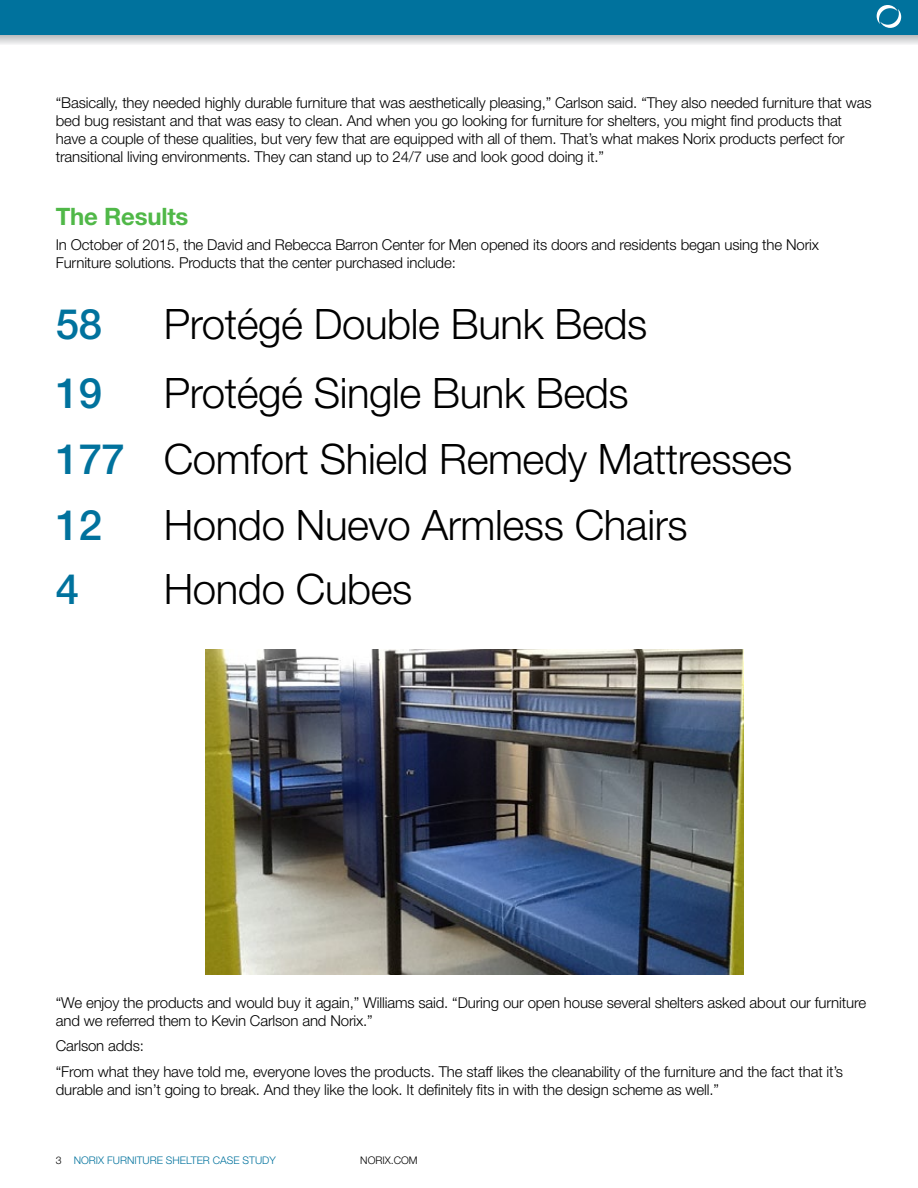
<style>
.page{position:relative;width:918px;height:1188px;background:#fff}
.page>*{position:absolute;margin:0;border:0;box-sizing:border-box;transform-origin:0 0}
.t1{font:300 42px/66.3px "Helvetica Neue LT Std";letter-spacing:-.01em;color:#000}
.t2{font:500 42px "Helvetica Neue LT Std";color:#00729d}
.t3{font:700 24px "Helvetica Neue LT Std";letter-spacing:-.01em;color:#50b848}
.t4{font:300 15px/18px "Helvetica Neue LT Std";letter-spacing:-.01em;color:#000}
.t5{font:300 10.5px "Helvetica Neue LT Std";color:#00729d}
.t6{font:300 10.5px "Helvetica Neue LT Std";color:#000}
.s1{font-weight:500;color:#00729d}
.s2{color:#000}
</style>
<div class="page">
<svg style="left:0;top:34px;width:918px;height:10px;background:#bfccd1"></svg>
<div style="left:0;top:0;width:918px;height:34px;background:#00729d"></div>
<svg style="left:877px;top:5px;width:24px;height:23px"></svg>
<img style="left:205px;top:650px;width:538px;height:324px">
<p class="t4" style="left:56px;top:93px;width:817px">“Basically, they needed highly durable furniture that was aesthetically pleasing,” Carlson said. “They also needed furniture that was bed bug resistant and that was easy to clean. And when you go looking for furniture for shelters, you might find products that have a couple of these qualities, but very few that are equipped with all of them. That’s what makes Norix products perfect for transitional living environments. They can stand up to 24/7 use and look good doing it.”</p>
<h2 class="t3" style="left:56px;top:202px;width:134px">The Results</h2>
<p class="t4" style="left:56px;top:236px;width:765px">In October of 2015, the David and Rebecca Barron Center for Men opened its doors and residents began using the Norix<br>Furniture solutions. Products that the center purchased include:</p>
<h1 class="t2" style="left:56px;top:299px;width:48px">58</h1>
<h1 class="t1" style="left:164px;top:290px;width:485px">Protégé Double Bunk Beds</h1>
<h1 class="t2" style="left:56px;top:368px;width:48px">19</h1>
<h1 class="t1" style="left:56px;top:359px;width:738px;text-indent:108px">Protégé Single Bunk Beds<br><span class="s1">177</span> Comfort Shield Remedy Mattresses<br><span class="s1">12</span></h1>
<h1 class="t1" style="left:164px;top:491px;width:525px">Hondo Nuevo Armless Chairs</h1>
<h1 class="t2" style="left:56px;top:564px;width:25px">4</h1>
<h1 class="t1" style="left:164px;top:556px;width:250px">Hondo Cubes</h1>
<p class="t4" style="left:56px;top:993px;width:812px">“We enjoy the products and would buy it again,” Williams said. “During our open house several shelters asked about our furniture and we referred them to Kevin Carlson and Norix.”</p>
<p class="t4" style="left:56px;top:1033px;width:789px;line-height:25.5px">Carlson adds:<br>“From what they have told me, everyone loves the products. The staff likes the cleanability of the furniture and the fact that it’s</p>
<p class="t4" style="left:56px;top:1080px;width:665px">durable and isn’t going to break. And they like the look. It definitely fits in with the design scheme as well.”</p>
<p class="t5" style="left:56px;top:1154px;width:222px"><span class="s2">3</span> NORIX FURNITURE SHELTER CASE STUDY</p>
<p class="t6" style="left:360px;top:1154px;width:59px">NORIX.COM</p>
</div>
